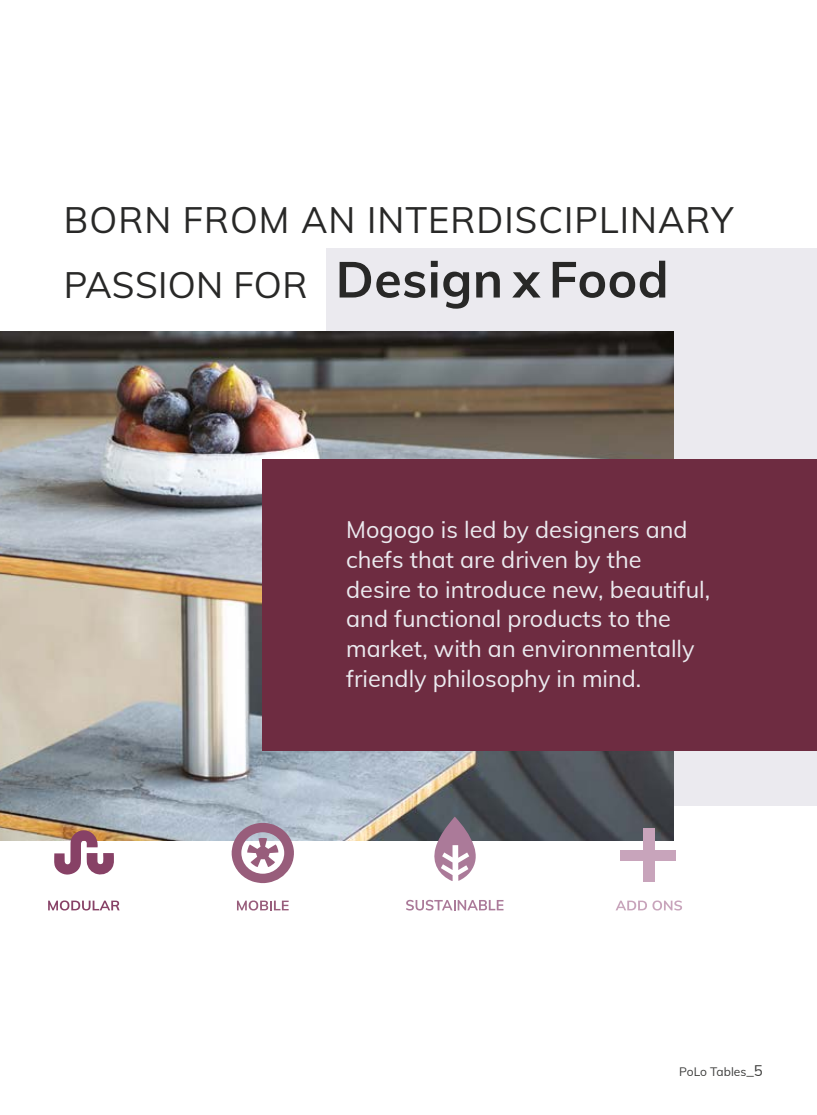
<style>
.page{position:relative;width:817px;height:1115px;background:#fff}
.page>*{position:absolute;margin:0;border:0;box-sizing:border-box;transform-origin:0 0}
.t1{font:700 49.95px "Muli";letter-spacing:.01em;color:#282827}
.t2{font:36px "Muli";letter-spacing:.03em;color:#282827}
.t3{font:23.4px/29.7px "Muli";color:#ebeaef}
.t4{font:12px "Muli";color:#3c3c3b}
.s1{font-weight:400;font-size:36px}
.s2{font-size:15px}
</style>
<div class="page">
<div style="left:327px;top:248px;width:489px;height:558px;background:#ebeaef"></div>
<img style="left:0;top:331px;width:673px;height:508px">
<div style="left:263px;top:459px;width:553px;height:291px;background:#6e2c41"></div>
<svg style="left:54px;top:829px;width:61px;height:46px"></svg>
<svg style="left:48px;top:900px;width:72px;height:10px"></svg>
<svg style="left:232px;top:822px;width:62px;height:60px"></svg>
<svg style="left:237px;top:900px;width:51px;height:10px"></svg>
<div style="left:643px;top:828px;width:11px;height:53px;background:#c8a4bb"></div>
<div style="left:620px;top:849px;width:55px;height:11px;background:#c8a4bb"></div>
<svg style="left:616px;top:900px;width:66px;height:10px"></svg>
<svg style="left:431px;top:816px;width:46px;height:64px"></svg>
<svg style="left:406px;top:899px;width:97px;height:11px"></svg>
<h2 class="t2" style="left:64px;top:194px;width:670px">BORN FROM AN INTERDISCIPLINARY</h2>
<h1 class="t1" style="left:64px;top:243px;width:606px"><span class="s1">PASSION FOR</span> Design x Food</h1>
<p class="t3" style="left:346px;top:513px;width:365px">Mogogo is led by designers and chefs that are driven by the desire to introduce new, beautiful, and functional products to the market, with an environmentally friendly philosophy in mind.</p>
<p class="t4" style="left:679px;top:1062px;width:85px">PoLo Tables<span class="s2">_5</span></p>
</div>
